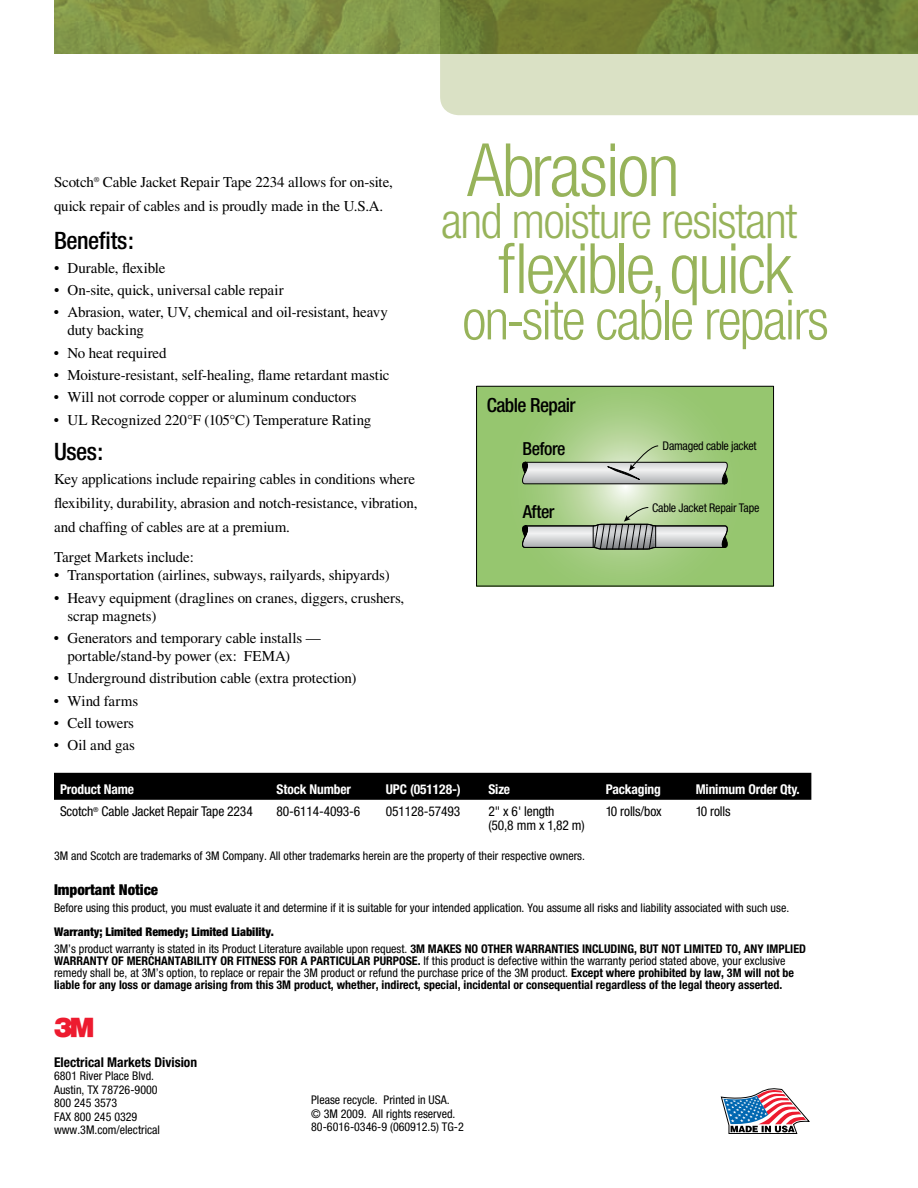
<style>
.page{position:relative;width:918px;height:1188px;background:#fff}
.page>*{position:absolute;margin:0;border:0;box-sizing:border-box;transform-origin:0 0}
.t1{font:300 condensed 73.65px "Helvetica Neue";letter-spacing:-.025em;color:#97b35a}
.t2{font:300 condensed 69.45px "Helvetica Neue";letter-spacing:-.03em;color:#97b35a}
.t3{font:300 condensed 55.65px "Helvetica Neue";letter-spacing:-.03em;color:#97b35a}
.t4{font:300 condensed 49.05px "Helvetica Neue";letter-spacing:-.03em;color:#97b35a}
.t5{font:27px "Logo 3 Mv 3 tt";color:#ed1b2f}
.t6{font:500 condensed 24px "Helvetica Neue";letter-spacing:-.015em;color:#000}
.t7{font:500 condensed 19.5px "Helvetica Neue";letter-spacing:-.03em;color:#000}
.t8{font:500 condensed 18px "Helvetica Neue";letter-spacing:-.025em;color:#000}
.t9{font:15px/24px "Times";letter-spacing:-.01em;color:#000}
.t10{font:900 condensed 15px "Helvetica Neue";color:#000}
.t11{font:condensed 13.5px/13.5px "Helvetica Neue";letter-spacing:-.01em;color:#000}
.t12{font:700 condensed 13.5px "Helvetica Neue";letter-spacing:-.01em;color:#fff}
.t13{font:700 condensed 13.5px "Helvetica Neue";color:#000}
.t14{font:condensed 12px/13.5px "Helvetica Neue";color:#000}
.t15{font:700 condensed 12px/12px "Helvetica Neue";color:#000}
.t16{font:condensed 12px "Helvetica Neue";letter-spacing:-.02em;color:#000}
.s1{font-weight:900}
.s2{font-weight:700}
.s3{font-weight:400}
</style>
<div class="page">
<img style="left:54px;top:0;width:386px;height:54px">
<svg style="left:478px;top:388px;width:294px;height:196px;background:#9ec979"></svg>
<div style="left:476px;top:386px;width:298px;height:200px;border:1px solid #000"></div>
<svg style="left:521px;top:445px;width:208px;height:40px;background:#b4c4a7"></svg>
<svg style="left:521px;top:507px;width:208px;height:43px;background:#a7b79b"></svg>
<div style="left:54px;top:773px;width:757px;height:27px;background:#000"></div>
<svg style="left:440px;top:0;width:478px;height:115px;background:#a7b381"></svg>
<svg style="left:721px;top:1088px;width:89px;height:46px"></svg>
<p class="t9" style="left:54px;top:170px;width:340px">Scotch<sup>®</sup> Cable Jacket Repair Tape 2234 allows for on-site, quick repair of cables and is proudly made in the U.S.A.</p>
<h3 class="t6" style="left:54px;top:226px;width:81px">Benefits:</h3>
<p class="t9" style="left:54px;top:256px;width:113px">• Durable, flexible</p>
<p class="t9" style="left:54px;top:278px;width:231px">• On-site, quick, universal cable repair</p>
<p class="t9" style="left:67px;top:303px;width:322px;line-height:18px;text-indent:-13px">• Abrasion, water, UV, chemical and oil-resistant, heavy duty backing</p>
<p class="t9" style="left:54px;top:341px;width:114px">• No heat required</p>
<p class="t9" style="left:54px;top:363px;width:337px">• Moisture-resistant, self-healing, flame retardant mastic</p>
<p class="t9" style="left:54px;top:385px;width:304px">• Will not corrode copper or aluminum conductors</p>
<p class="t9" style="left:54px;top:408px;width:319px">• UL Recognized 220°F (105°C) Temperature Rating</p>
<h3 class="t6" style="left:54px;top:437px;width:51px">Uses:</h3>
<p class="t9" style="left:54px;top:467px;width:365px">Key applications include repairing cables in conditions where flexibility, durability, abrasion and notch-resistance, vibration, and chaffing of cables are at a premium.</p>
<p class="t9" style="left:54px;top:545px;width:142px">Target Markets include:</p>
<p class="t9" style="left:54px;top:563px;width:337px">• Transportation (airlines, subways, railyards, shipyards)</p>
<p class="t9" style="left:67px;top:589px;width:338px;line-height:18px;text-indent:-13px">• Heavy equipment (draglines on cranes, diggers, crushers, scrap magnets)</p>
<p class="t9" style="left:68px;top:629px;width:255px;line-height:18px;text-indent:-14px">• Generators and temporary cable installs — portable/stand‑by power (ex: FEMA)</p>
<p class="t9" style="left:54px;top:666px;width:304px">• Underground distribution cable (extra protection)</p>
<p class="t9" style="left:54px;top:689px;width:86px">• Wind farms</p>
<p class="t9" style="left:54px;top:711px;width:82px">• Cell towers</p>
<p class="t9" style="left:54px;top:733px;width:82px">• Oil and gas</p>
<h1 class="t1" style="left:467px;top:128px;width:214px">Abrasion</h1>
<h3 class="t4" style="left:441px;top:193px;width:357px">and moisture resistant</h3>
<h2 class="t2" style="left:498px;top:229px;width:295px">flexible, quick</h2>
<h3 class="t3" style="left:462px;top:288px;width:368px">on-site cable repairs</h3>
<h3 class="t7" style="left:487px;top:394px;width:90px">Cable Repair</h3>
<p class="t8" style="left:523px;top:438px;width:45px">Before</p>
<p class="t16" style="left:663px;top:439px;width:96px">Damaged cable jacket</p>
<p class="t8" style="left:523px;top:501px;width:33px">After</p>
<p class="t14" style="left:652px;top:501px;width:109px">Cable Jacket Repair Tape</p>
<p class="t12" style="left:60px;top:781px;width:76px">Product Name</p>
<p class="t12" style="left:277px;top:781px;width:76px">Stock Number</p>
<p class="t12" style="left:386px;top:781px;width:77px">UPC (051128-)</p>
<p class="t12" style="left:488px;top:781px;width:23px">Size</p>
<p class="t12" style="left:606px;top:781px;width:57px">Packaging</p>
<p class="t12" style="left:696px;top:781px;width:106px">Minimum Order Qty.</p>
<p class="t11" style="left:60px;top:805px;width:194px">Scotch<sup>®</sup> Cable Jacket Repair Tape 2234</p>
<p class="t11" style="left:277px;top:805px;width:85px">80-6114-4093-6</p>
<p class="t11" style="left:386px;top:805px;width:76px">051128-57493</p>
<p class="t11" style="left:488px;top:805px;width:98px">2" x 6' length<br>(50,8 mm x 1,82 m)</p>
<p class="t11" style="left:606px;top:805px;width:57px">10 rolls/box</p>
<p class="t11" style="left:696px;top:805px;width:36px">10 rolls</p>
<p class="t14" style="left:54px;top:849px;width:533px">3M and Scotch are trademarks of 3M Company. All other trademarks herein are the property of their respective owners.</p>
<p class="t10" style="left:54px;top:880px;width:106px">Important Notice</p>
<p class="t14" style="left:54px;top:901px;width:737px">Before using this product, you must evaluate it and determine if it is suitable for your intended application. You assume all risks and liability associated with such use.</p>
<p class="t14" style="left:54px;top:923px;width:754px;line-height:17.4px"><span class="s1">Warranty; Limited Remedy; Limited Liability.<br></span>3M’s product warranty is stated in its Product Literature available upon request. <span class="s2">3M MAKES NO OTHER WARRANTIES INCLUDING, BUT NOT LIMITED TO, ANY IMPLIED</span></p>
<p class="t15" style="left:54px;top:955px;width:742px">WARRANTY OF MERCHANTABILITY OR FITNESS FOR A PARTICULAR PURPOSE. <span class="s3">If this product is defective within the warranty period stated above, your exclusive remedy shall be, at 3M’s option, to replace or repair the 3M product or refund the purchase price of the 3M product.</span> Except where prohibited by law, 3M will not be liable for any loss or damage arising from this 3M product, whether, indirect, special, incidental or consequential regardless of the legal theory asserted.</p>
<h3 class="t5" style="left:54px;top:1012px;width:41px">3</h3>
<p class="t13" style="left:54px;top:1054px;width:145px">Electrical Markets Division</p>
<p class="t14" style="left:54px;top:1069px;width:107px">6801 River Place Blvd.<br>Austin, TX 78726-9000<br>800 245 3573<br>FAX 800 245 0329 www.3M.com/electrical</p>
<p class="t14" style="left:311px;top:1093px;width:154px">Please recycle. Printed in USA.<br>© 3M 2009. All rights reserved.<br>80-6016-0346-9 (060912.5) TG-2</p>
</div>
